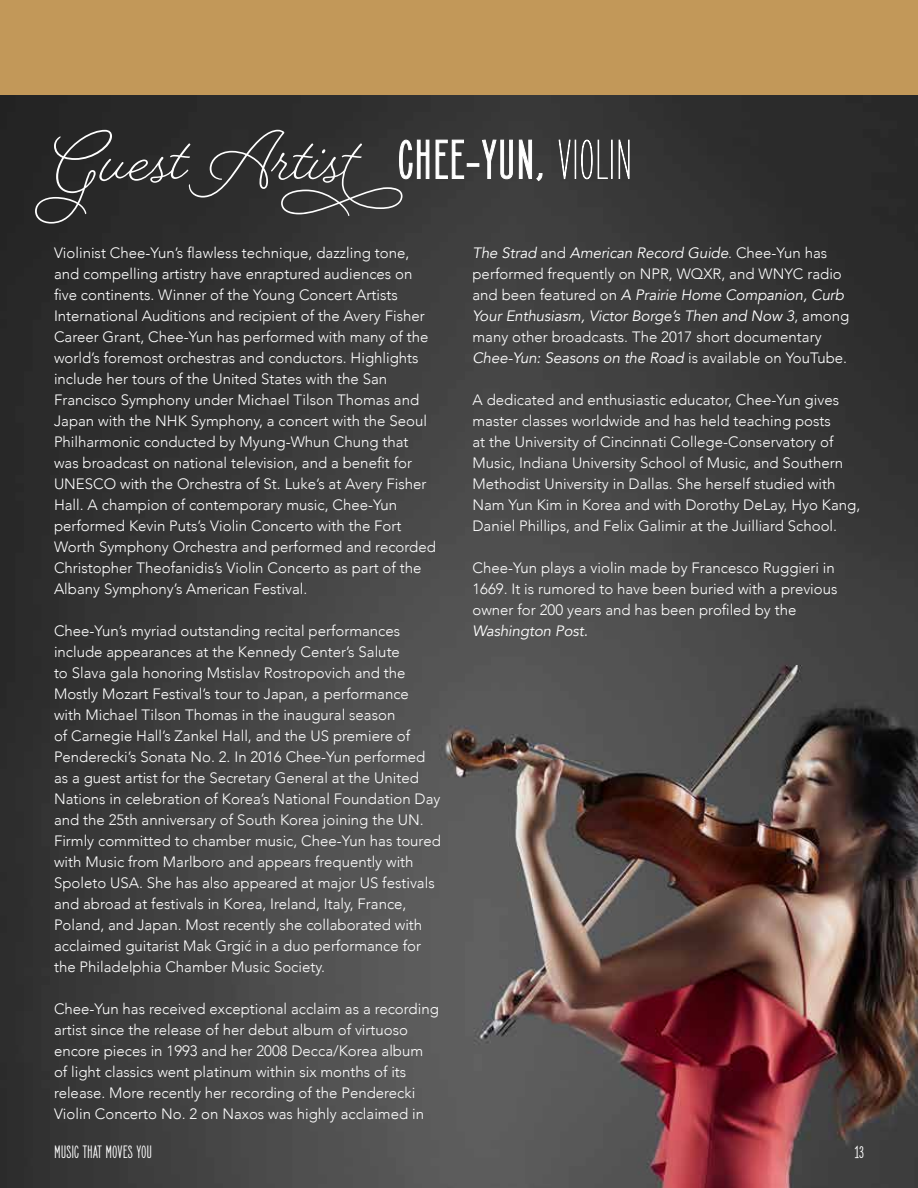
<style>
.page{position:relative;width:918px;height:1188px;background:#fff}
.page>*{position:absolute;margin:0;border:0;box-sizing:border-box;transform-origin:0 0}
.t1{font:75px "Beloved Script";color:#fff}
.t2{font:700 18px "Elegant Sans";color:#fff}
.t3{font:300 15px/21px "Avenir";color:#fff}
.t4{font:italic 15px "Avenir";letter-spacing:-.005em;color:#fff}
.s1{font-family:"Elegant Sans";font-weight:700;font-size:55.2px}
.s2{font-family:"Elegant Sans";font-weight:100;font-size:55.2px}
.s3{font-weight:400;font-style:italic}
</style>
<div class="page">
<img style="left:0;top:94px;width:918px;height:1094px">
<div style="left:0;top:0;width:918px;height:94px;background:#c29859"></div>
<h1 class="t1" style="left:54px;top:109px;width:580px">Guest Artist<span class="s1">CHEE-YUN,</span> <span class="s2">VIOLIN</span></h1>
<p class="t3" style="left:54px;top:242px;width:383px">Violinist Chee-Yun’s flawless technique, dazzling tone, and compelling artistry have enraptured audiences on five continents. Winner of the Young Concert Artists International Auditions and recipient of the Avery Fisher Career Grant, Chee-Yun has performed with many of the world’s foremost orchestras and conductors. Highlights include her tours of the United States with the San Francisco Symphony under Michael Tilson Thomas and Japan with the NHK Symphony, a concert with the Seoul Philharmonic conducted by Myung-Whun Chung that was broadcast on national television, and a benefit for UNESCO with the Orchestra of St. Luke’s at Avery Fisher Hall. A champion of contemporary music, Chee-Yun performed Kevin Puts’s Violin Concerto with the Fort Worth Symphony Orchestra and performed and recorded Christopher Theofanidis’s Violin Concerto as part of the Albany Symphony’s American Festival.</p>
<p class="t3" style="left:54px;top:620px;width:388px">Chee-Yun’s myriad outstanding recital performances include appearances at the Kennedy Center’s Salute<br>to Slava gala honoring Mstislav Rostropovich and the Mostly Mozart Festival’s tour to Japan, a performance<br>with Michael Tilson Thomas in the inaugural season<br>of Carnegie Hall’s Zankel Hall, and the US premiere of Penderecki’s Sonata No. 2. In 2016 Chee-Yun performed as a guest artist for the Secretary General at the United Nations in celebration of Korea’s National Foundation Day and the 25th anniversary of South Korea joining the UN.<br>Firmly committed to chamber music, Chee-Yun has toured with Music from Marlboro and appears frequently with Spoleto USA. She has also appeared at major US festivals and abroad at festivals in Korea, Ireland, Italy, France, Poland, and Japan. Most recently she collaborated with acclaimed guitarist Mak Grgić in a duo performance for the Philadelphia Chamber Music Society.</p>
<p class="t3" style="left:54px;top:998px;width:386px">Chee-Yun has received exceptional acclaim as a recording artist since the release of her debut album of virtuoso encore pieces in 1993 and her 2008 Decca/Korea album of light classics went platinum within six months of its release. More recently her recording of the Penderecki Violin Concerto No. 2 on Naxos was highly acclaimed in</p>
<p class="t3" style="left:472px;top:242px;width:378px"><span class="s3">The Strad</span> and <span class="s3">American Record Guide</span>. Chee-Yun has performed frequently on NPR, WQXR, and WNYC radio and been featured on <span class="s3">A Prairie Home Companion, Curb Your Enthusiasm, Victor Borge’s Then and Now 3</span>, among many other broadcasts. The 2017 short documentary <span class="s3">Chee-Yun: Seasons on the Road</span> is available on YouTube.</p>
<p class="t3" style="left:472px;top:389px;width:389px">A dedicated and enthusiastic educator, Chee-Yun gives master classes worldwide and has held teaching posts<br>at the University of Cincinnati College-Conservatory of Music, Indiana University School of Music, and Southern Methodist University in Dallas. She herself studied with Nam Yun Kim in Korea and with Dorothy DeLay, Hyo Kang, Daniel Phillips, and Felix Galimir at the Juilliard School.</p>
<p class="t3" style="left:472px;top:557px;width:367px">Chee-Yun plays a violin made by Francesco Ruggieri in<br>1669. It is rumored to have been buried with a previous owner for 200 years and has been profiled by the</p>
<p class="t4" style="left:472px;top:622px;width:117px">Washington Post.</p>
<p class="t2" style="left:54px;top:1142px;width:100px">MUSIC THAT MOVES YOU</p>
<p class="t2" style="left:855px;top:1142px;width:11px">13</p>
</div>
